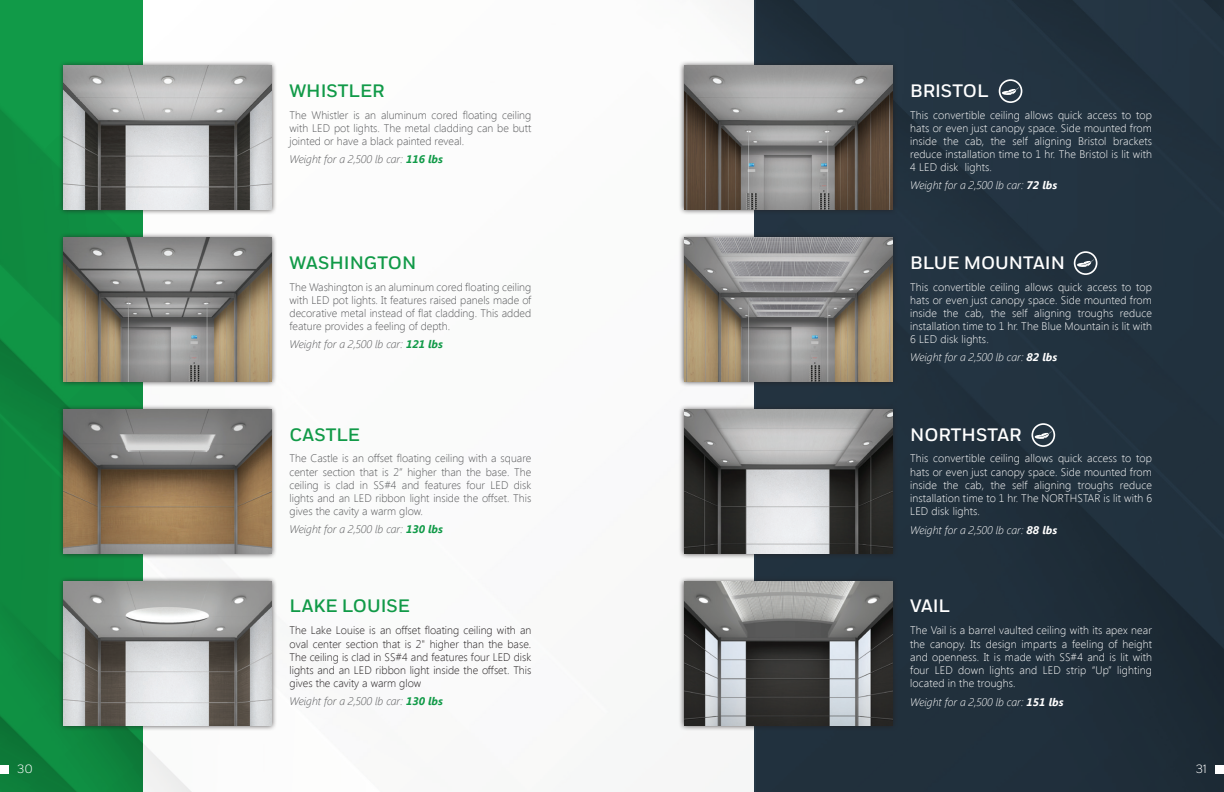
<style>
.page{position:relative;width:1224px;height:792px;background:#fff}
.page>*{position:absolute;margin:0;border:0;box-sizing:border-box;transform-origin:0 0}
.t1{font:500 18px "Fort";color:#119a48}
.t2{font:500 18px "Fort";color:#fff}
.t3{font:300 12px "Fort";color:#fff}
.t4{font:300 11px/13.2px "Segoe UI";letter-spacing:.01em;color:#fff;text-align:justify}
.t5{font:300 11px/13.2px "Segoe UI";color:#57585a;text-align:justify}
.t6{font:300 11px/13.2px "Segoe UI";color:#231f20;text-align:justify}
.t7{font:italic 300 11px "Segoe UI";color:#57585a}
.t8{font:italic 300 11px "Segoe UI";color:#fff}
.s1{font-weight:700;color:#119a48}
.s2{font-weight:700}
</style>
<div class="page">
<svg style="left:0;top:0;width:142px;height:792px;background:#0f8c41"></svg>
<div style="left:58px;top:60px;width:219px;height:155px;background:#231f20;opacity:.75"></div>
<img style="left:63px;top:66px;width:209px;height:144px">
<div style="left:58px;top:232px;width:219px;height:155px;background:#231f20;opacity:.75"></div>
<img style="left:63px;top:238px;width:209px;height:144px">
<div style="left:58px;top:404px;width:219px;height:155px;background:#231f20;opacity:.75"></div>
<img style="left:63px;top:410px;width:209px;height:144px">
<div style="left:58px;top:576px;width:219px;height:155px;background:#231f20;opacity:.75"></div>
<img style="left:63px;top:582px;width:209px;height:144px">
<div style="left:754px;top:0;width:470px;height:792px;background:#21313e"></div>
<div style="left:678px;top:60px;width:220px;height:155px;background:#231f20;opacity:.75"></div>
<img style="left:684px;top:66px;width:208px;height:144px">
<div style="left:678px;top:232px;width:220px;height:155px;background:#231f20;opacity:.75"></div>
<img style="left:684px;top:238px;width:208px;height:144px">
<div style="left:678px;top:404px;width:220px;height:155px;background:#231f20;opacity:.75"></div>
<img style="left:684px;top:410px;width:208px;height:144px">
<div style="left:678px;top:576px;width:220px;height:155px;background:#231f20;opacity:.75"></div>
<img style="left:684px;top:582px;width:208px;height:144px">
<svg style="left:999px;top:79px;width:23px;height:24px"></svg>
<svg style="left:1074px;top:251px;width:23px;height:24px"></svg>
<svg style="left:1032px;top:423px;width:23px;height:24px"></svg>
<div style="left:1215px;top:765px;width:9px;height:9px;background:#fff"></div>
<div style="left:0;top:765px;width:9px;height:9px;background:#fff"></div>
<h1 class="t1" style="left:290px;top:79px;width:97px">WHISTLER</h1>
<h1 class="t2" style="left:910px;top:79px;width:80px">BRISTOL</h1>
<p class="t5" style="left:290px;top:108px;width:243px">The Whistler is an aluminum cored floating ceiling with LED pot lights. The metal cladding can be butt jointed or have a black painted reveal.</p>
<p class="t7" style="left:290px;top:149px;width:155px">Weight for a 2,500 lb car: <span class="s1">116 lbs</span></p>
<p class="t4" style="left:910px;top:108px;width:243px">This convertible ceiling allows quick access to top hats or even just canopy space. Side mounted from inside the cab, the self aligning Bristol brackets reduce installation time to 1 hr. The Bristol is lit with 4 LED disk lights.</p>
<p class="t8" style="left:910px;top:175px;width:149px">Weight for a 2,500 lb car: <span class="s2">72 lbs</span></p>
<h1 class="t1" style="left:290px;top:251px;width:128px">WASHINGTON</h1>
<h1 class="t2" style="left:910px;top:251px;width:156px">BLUE MOUNTAIN</h1>
<p class="t5" style="left:290px;top:280px;width:243px">The Washington is an aluminum cored floating ceiling with LED pot lights. It features raised panels made of decorative metal instead of flat cladding. This added feature provides a feeling of depth.</p>
<p class="t7" style="left:290px;top:334px;width:155px">Weight for a 2,500 lb car: <span class="s1">121 lbs</span></p>
<p class="t4" style="left:910px;top:280px;width:243px">This convertible ceiling allows quick access to top hats or even just canopy space. Side mounted from inside the cab, the self aligning troughs reduce installation time to 1 hr. The Blue Mountain is lit with 6 LED disk lights.</p>
<p class="t8" style="left:910px;top:347px;width:149px">Weight for a 2,500 lb car: <span class="s2">82 lbs</span></p>
<h1 class="t1" style="left:290px;top:423px;width:72px">CASTLE</h1>
<h1 class="t2" style="left:910px;top:423px;width:113px">NORTHSTAR</h1>
<p class="t5" style="left:290px;top:452px;width:243px">The Castle is an offset floating ceiling with a square center section that is 2” higher than the base. The ceiling is clad in SS#4 and features four LED disk lights and an LED ribbon light inside the offset. This gives the cavity a warm glow.</p>
<p class="t4" style="left:910px;top:452px;width:243px">This convertible ceiling allows quick access to top hats or even just canopy space. Side mounted from inside the cab, the self aligning troughs reduce installation time to 1 hr. The NORTHSTAR is lit with 6<br>LED disk lights.</p>
<p class="t7" style="left:290px;top:519px;width:155px">Weight for a 2,500 lb car: <span class="s1">130 lbs</span></p>
<p class="t8" style="left:910px;top:519px;width:149px">Weight for a 2,500 lb car: <span class="s2">88 lbs</span></p>
<h1 class="t1" style="left:290px;top:595px;width:122px">LAKE LOUISE</h1>
<h1 class="t2" style="left:910px;top:595px;width:41px">VAIL</h1>
<p class="t6" style="left:290px;top:624px;width:243px">The Lake Louise is an offset floating ceiling with an oval center section that is 2" higher than the base.<br>The ceiling is clad in SS#4 and features four LED disk lights and an LED ribbon light inside the offset. This gives the cavity a warm glow</p>
<p class="t4" style="left:910px;top:624px;width:243px">The Vail is a barrel vaulted ceiling with its apex near the canopy. Its design imparts a feeling of height and openness. It is made with SS#4 and is lit with four LED down lights and LED strip “Up” lighting located in the troughs.</p>
<p class="t7" style="left:290px;top:691px;width:155px">Weight for a 2,500 lb car: <span class="s1">130 lbs</span></p>
<p class="t8" style="left:910px;top:692px;width:155px">Weight for a 2,500 lb car: <span class="s2">151 lbs</span></p>
<p class="t3" style="left:17px;top:762px;width:17px">30</p>
<p class="t3" style="left:1196px;top:762px;width:13px">31</p>
</div>
